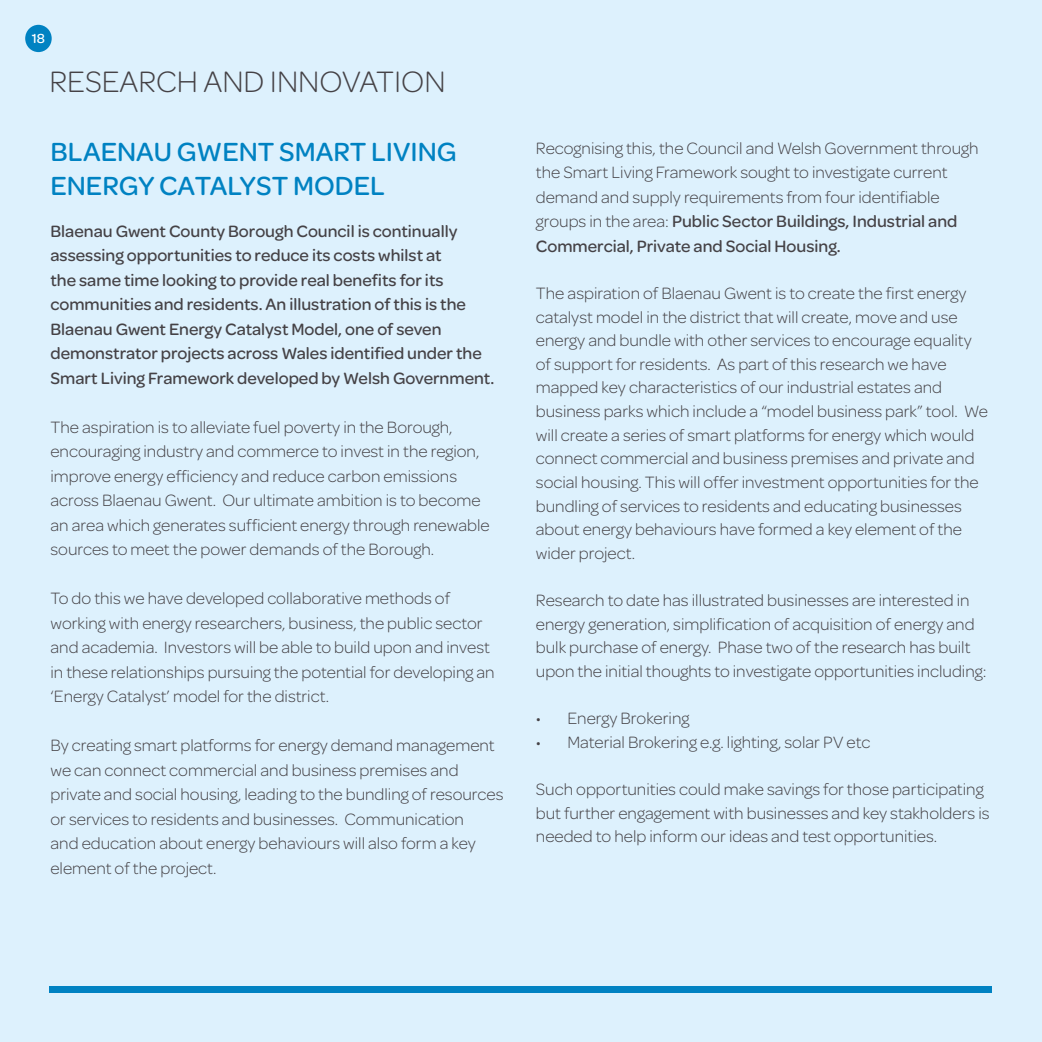
<style>
.page{position:relative;width:1042px;height:1042px;background:#ddf1fd}
.page>*{position:absolute;margin:0;border:0;box-sizing:border-box;transform-origin:0 0}
.t1{font:300 31.5px "Omnes";color:#454246}
.t2{font:500 28px/33.6px "Omnes";color:#0082c2}
.t3{font:300 17.5px/24.5px "Omnes";color:#454246}
.t4{font:500 17.5px/24.5px "Omnes";color:#454246}
.t5{font:500 14px "Omnes";color:#fff}
.s1{font-weight:500}
</style>
<div class="page">
<div style="left:25px;top:25px;width:27px;height:27px;background:#0082c2;border-radius:50%"></div>
<div style="left:50px;top:986px;width:942px;height:6px;background:#0082c2"></div>
<p class="t5" style="left:32px;top:29px;width:15px">18</p>
<h1 class="t1" style="left:50px;top:61px;width:397px">RESEARCH AND INNOVATION</h1>
<h2 class="t2" style="left:50px;top:133px;width:408px">BLAENAU GWENT SMART LIVING<br>ENERGY CATALYST MODEL</h2>
<p class="t4" style="left:50px;top:218px;width:445px">Blaenau Gwent County Borough Council is continually assessing opportunities to reduce its costs whilst at<br>the same time looking to provide real benefits for its communities and residents. An illustration of this is the Blaenau Gwent Energy Catalyst Model, one of seven demonstrator projects across Wales identified under the Smart Living Framework developed by Welsh Government.</p>
<p class="t3" style="left:50px;top:414px;width:441px">The aspiration is to alleviate fuel poverty in the Borough, encouraging industry and commerce to invest in the region, improve energy efficiency and reduce carbon emissions across Blaenau Gwent. Our ultimate ambition is to become an area which generates sufficient energy through renewable sources to meet the power demands of the Borough.</p>
<p class="t3" style="left:50px;top:586px;width:446px">To do this we have developed collaborative methods of working with energy researchers, business, the public sector and academia. Investors will be able to build upon and invest in these relationships pursuing the potential for developing an ‘Energy Catalyst’ model for the district.</p>
<p class="t3" style="left:50px;top:733px;width:454px">By creating smart platforms for energy demand management we can connect commercial and business premises and private and social housing, leading to the bundling of resources or services to residents and businesses. Communication<br>and education about energy behaviours will also form a key element of the project.</p>
<p class="t3" style="left:536px;top:135px;width:444px">Recognising this, the Council and Welsh Government through the Smart Living Framework sought to investigate current demand and supply requirements from four identifiable groups in the area: <span class="s1">Public Sector Buildings, Industrial and Commercial, Private and Social Housing.</span></p>
<p class="t3" style="left:536px;top:281px;width:453px;line-height:23.6px">The aspiration of Blaenau Gwent is to create the first energy catalyst model in the district that will create, move and use energy and bundle with other services to encourage equality of support for residents. As part of this research we have mapped key characteristics of our industrial estates and business parks which include a “model business park” tool. We will create a series of smart platforms for energy which would connect commercial and business premises and private and social housing. This will offer investment opportunities for the bundling of services to residents and educating businesses about energy behaviours have formed a key element of the wider project.</p>
<p class="t3" style="left:536px;top:588px;width:452px;line-height:23.6px">Research to date has illustrated businesses are interested in energy generation, simplification of acquisition of energy and bulk purchase of energy. Phase two of the research has built upon the initial thoughts to investigate opportunities including:</p>
<p class="t3" style="left:536px;top:706px;width:155px">• Energy Brokering</p>
<p class="t3" style="left:536px;top:729px;width:336px">• Material Brokering e.g. lighting, solar PV etc</p>
<p class="t3" style="left:536px;top:777px;width:455px;line-height:23.6px">Such opportunities could make savings for those participating but further engagement with businesses and key stakholders is needed to help inform our ideas and test opportunities.</p>
</div>
